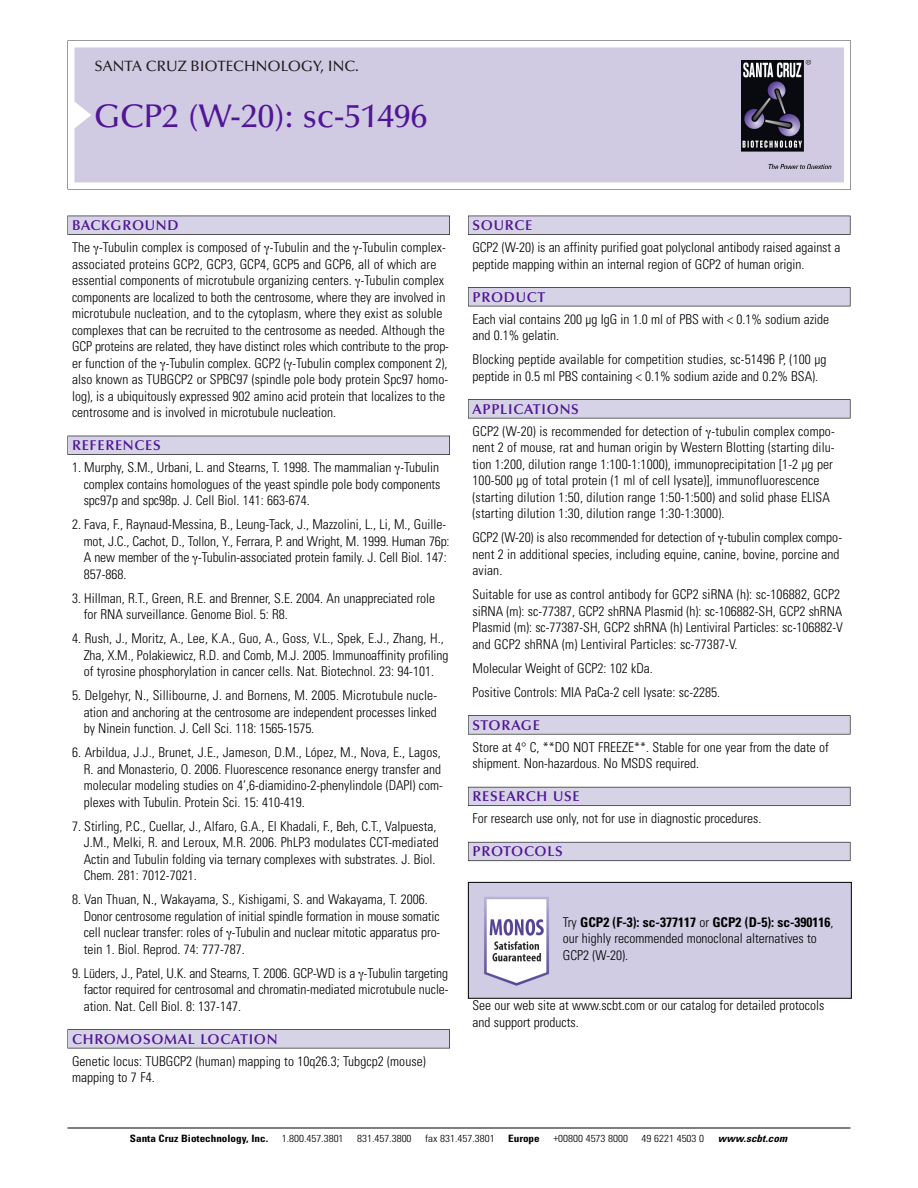
<style>
.page{position:relative;width:918px;height:1188px;background:#fff}
.page>*{position:absolute;margin:0;border:0;box-sizing:border-box;transform-origin:0 0}
.t1{font:500 33px "Optima";color:#511695}
.t2{font:500 15px "Optima";color:#231f20}
.t3{font:600 14.25px "Optima";letter-spacing:.05em;color:#511695}
.t4{font:300 condensed 13.5px/16.5px "Univers";color:#000}
.t5{font:300 condensed 10.2px "Univers";color:#000;scale:1.1 1}
.t6{font:700 condensed 10.2px "Univers";color:#000;scale:1.1 1}
.t7{font:italic 700 condensed 10.2px "Univers";letter-spacing:.005em;color:#000;scale:1.1 1}
.s1{font-weight:700}
</style>
<div class="page">
<svg style="left:68px;top:40px;width:783px;height:149px"></svg>
<div style="left:74px;top:47px;width:770px;height:135px;background:#d1cae3"></div>
<img style="left:741px;top:60px;width:90px;height:108px">
<div style="left:68px;top:216px;width:382px;height:19px;background:#525155"></div>
<div style="left:68px;top:216px;width:381px;height:18px;background:#d7d3e7"></div>
<div style="left:68px;top:436px;width:382px;height:19px;background:#515055"></div>
<div style="left:68px;top:436px;width:381px;height:18px;background:#d7d3e7"></div>
<div style="left:68px;top:1029px;width:382px;height:19px;background:#545357"></div>
<div style="left:68px;top:1030px;width:381px;height:18px;background:#d7d3e7"></div>
<div style="left:468px;top:216px;width:382px;height:19px;background:#525155"></div>
<div style="left:468px;top:216px;width:382px;height:18px;background:#d7d3e7"></div>
<div style="left:468px;top:287px;width:382px;height:19px;background:#525155"></div>
<div style="left:468px;top:288px;width:382px;height:18px;background:#d7d3e7"></div>
<div style="left:468px;top:399px;width:382px;height:19px;background:#545357"></div>
<div style="left:468px;top:400px;width:382px;height:18px;background:#d7d3e7"></div>
<div style="left:468px;top:715px;width:382px;height:19px;background:#575759"></div>
<div style="left:468px;top:716px;width:382px;height:18px;background:#d7d3e7"></div>
<div style="left:468px;top:787px;width:382px;height:19px;background:#5b5a62"></div>
<div style="left:468px;top:787px;width:382px;height:18px;background:#d7d3e7"></div>
<div style="left:468px;top:842px;width:382px;height:19px;background:#66646e"></div>
<div style="left:468px;top:842px;width:382px;height:18px;background:#d7d3e7"></div>
<hr style="left:68px;top:1128px;width:782px;height:1px;background:#000">
<img style="left:470px;top:884px;width:380px;height:113px">
<div style="left:468px;top:882px;width:384px;height:117px;border:1px solid #000"></div>
<p class="t2" style="left:94px;top:61px;width:266px">SANTA CRUZ BIOTECHNOLOGY, INC.</p>
<h1 class="t1" style="left:94px;top:103px;width:334px">GCP2 (W-20): sc-51496</h1>
<p class="t3" style="left:72px;top:219px;width:108px">BACKGROUND</p>
<p class="t4" style="left:72px;top:240px;width:378px">The -Tubulin complex is composed of -Tubulin and the -Tubulin complex&shy;associated proteins GCP2, GCP3, GCP4, GCP5 and GCP6, all of which are essential components of microtubule organizing centers. -Tubulin complex components are localized to both the centrosome, where they are involved in microtubule nucleation, and to the cytoplasm, where they exist as soluble complexes that can be recruited to the centrosome as needed. Although the GCP proteins are related, they have distinct roles which contribute to the prop&shy;er function of the -Tubulin complex. GCP2 ( -Tubulin complex component 2), also known as TUBGCP2 or SPBC97 (spindle pole body protein Spc97 homo&shy;log), is a ubiquitously expressed 902 amino acid protein that localizes to the centrosome and is involved in microtubule nucleation.</p>
<p class="t3" style="left:72px;top:440px;width:90px">REFERENCES</p>
<p class="t4" style="left:84px;top:460px;width:358px;text-align:justify;text-indent:-12px">1. Murphy, S.M., Urbani, L. and Stearns, T. 1998. The mammalian -Tubulin complex contains homologues of the yeast spindle pole body components spc97p and spc98p. J. Cell Biol. 141: 663-674.</p>
<p class="t4" style="left:84px;top:517px;width:367px;text-indent:-12px">2. Fava, F., Raynaud-Messina, B., Leung-Tack, J., Mazzolini, L., Li, M., Guille&shy;mot, J.C., Cachot, D., Tollon, Y., Ferrara, P. and Wright, M. 1999. Human 76p:<br>A new member of the -Tubulin-associated protein family. J. Cell Biol. 147:<br>857-868.</p>
<p class="t4" style="left:84px;top:591px;width:353px;text-indent:-12px">3. Hillman, R.T., Green, R.E. and Brenner, S.E. 2004. An unappreciated role for RNA surveillance. Genome Biol. 5: R8.</p>
<p class="t4" style="left:84px;top:631px;width:366px;text-indent:-12px">4. Rush, J., Moritz, A., Lee, K.A., Guo, A., Goss, V.L., Spek, E.J., Zhang, H.,<br>Zha, X.M., Polakiewicz, R.D. and Comb, M.J. 2005. Immunoaffinity profiling of tyrosine phosphorylation in cancer cells. Nat. Biotechnol. 23: 94-101.</p>
<p class="t4" style="left:84px;top:688px;width:355px;text-align:justify;text-indent:-12px">5. Delgehyr, N., Sillibourne, J. and Bornens, M. 2005. Microtubule nucle&shy;ation and anchoring at the centrosome are independent processes linked by Ninein function. J. Cell Sci. 118: 1565-1575.</p>
<p class="t4" style="left:84px;top:745px;width:361px;text-indent:-12px">6. Arbildua, J.J., Brunet, J.E., Jameson, D.M., López, M., Nova, E., Lagos, R. and Monasterio, O. 2006. Fluorescence resonance energy transfer and molecular modeling studies on 4’,6-diamidino-2-phenylindole (DAPI) com&shy;plexes with Tubulin. Protein Sci. 15: 410-419.</p>
<p class="t4" style="left:84px;top:819px;width:357px;text-indent:-12px">7. Stirling, P.C., Cuellar, J., Alfaro, G.A., El Khadali, F., Beh, C.T., Valpuesta, J.M., Melki, R. and Leroux, M.R. 2006. PhLP3 modulates CCT-mediated Actin and Tubulin folding via ternary complexes with substrates. J. Biol.<br>Chem. 281: 7012-7021.</p>
<p class="t4" style="left:84px;top:892px;width:358px;text-indent:-12px">8. Van Thuan, N., Wakayama, S., Kishigami, S. and Wakayama, T. 2006.<br>Donor centrosome regulation of initial spindle formation in mouse somatic cell nuclear transfer: roles of -Tubulin and nuclear mitotic apparatus pro&shy;tein 1. Biol. Reprod. 74: 777-787.</p>
<p class="t4" style="left:84px;top:966px;width:366px;text-align:justify;text-indent:-12px">9. Lüders, J., Patel, U.K. and Stearns, T. 2006. GCP-WD is a -Tubulin targeting factor required for centrosomal and chromatin-mediated microtubule nucle&shy;ation. Nat. Cell Biol. 8: 137-147.</p>
<p class="t3" style="left:72px;top:1033px;width:207px">CHROMOSOMAL LOCATION</p>
<p class="t4" style="left:72px;top:1054px;width:355px">Genetic locus: TUBGCP2 (human) mapping to 10q26.3; Tubgcp2 (mouse) mapping to 7 F4.</p>
<p class="t3" style="left:473px;top:219px;width:61px">SOURCE</p>
<p class="t4" style="left:473px;top:240px;width:369px">GCP2 (W-20) is an affinity purified goat polyclonal antibody raised against a peptide mapping within an internal region of GCP2 of human origin.</p>
<p class="t3" style="left:473px;top:291px;width:74px">PRODUCT</p>
<p class="t4" style="left:473px;top:312px;width:358px">Each vial contains 200 µg IgG in 1.0 ml of PBS with &lt; 0.1% sodium azide and 0.1% gelatin.</p>
<p class="t4" style="left:473px;top:352px;width:356px">Blocking peptide available for competition studies, sc-51496 P, (100 µg peptide in 0.5 ml PBS containing &lt; 0.1% sodium azide and 0.2% BSA).</p>
<p class="t3" style="left:473px;top:403px;width:108px">APPLICATIONS</p>
<p class="t4" style="left:473px;top:424px;width:364px">GCP2 (W-20) is recommended for detection of -tubulin complex compo&shy;nent 2 of mouse, rat and human origin by Western Blotting (starting dilu&shy;tion 1:200, dilution range 1:100-1:1000), immunoprecipitation [1-2 µg per 100-500 µg of total protein (1 ml of cell lysate)], immunofluorescence (starting dilution 1:50, dilution range 1:50-1:500) and solid phase ELISA (starting dilution 1:30, dilution range 1:30-1:3000).</p>
<p class="t4" style="left:473px;top:530px;width:371px">GCP2 (W-20) is also recommended for detection of -tubulin complex compo&shy;nent 2 in additional species, including equine, canine, bovine, porcine and avian.</p>
<p class="t4" style="left:473px;top:587px;width:372px">Suitable for use as control antibody for GCP2 siRNA (h): sc-106882, GCP2 siRNA (m): sc-77387, GCP2 shRNA Plasmid (h): sc-106882-SH, GCP2 shRNA Plasmid (m): sc-77387-SH, GCP2 shRNA (h) Lentiviral Particles: sc-106882-V and GCP2 shRNA (m) Lentiviral Particles: sc-77387-V.</p>
<p class="t4" style="left:473px;top:657px;width:249px;line-height:24px">Molecular Weight of GCP2: 102 kDa.<br>Positive Controls: MIA PaCa-2 cell lysate: sc-2285.</p>
<p class="t3" style="left:473px;top:719px;width:69px">STORAGE</p>
<p class="t4" style="left:473px;top:740px;width:358px">Store at 4° C, **DO NOT FREEZE**. Stable for one year from the date of shipment. Non-hazardous. No MSDS required.</p>
<p class="t3" style="left:473px;top:791px;width:109px">RESEARCH USE</p>
<p class="t4" style="left:473px;top:811px;width:290px">For research use only, not for use in diagnostic procedures.</p>
<p class="t3" style="left:473px;top:846px;width:92px">PROTOCOLS</p>
<p class="t4" style="left:563px;top:915px;width:272px">Try <span class="s1">GCP2 (F-3): sc-377117</span> or <span class="s1">GCP2 (D-5): sc-390116</span>, our highly recommended monoclonal alternatives to<br>GCP2 (W-20).</p>
<p class="t4" style="left:473px;top:998px;width:353px">See our web site at www.scbt.com or our catalog for detailed protocols and support products.</p>
<p class="t6" style="left:130px;top:1135px;width:127px">Santa Cruz Biotechnology, Inc.</p>
<p class="t5" style="left:282px;top:1135px;width:58px">1.800.457.3801</p>
<p class="t5" style="left:357px;top:1135px;width:51px">831.457.3800</p>
<p class="t5" style="left:425px;top:1135px;width:65px">fax 831.457.3801</p>
<p class="t6" style="left:508px;top:1135px;width:30px">Europe</p>
<p class="t5" style="left:553px;top:1135px;width:69px">+00800 4573 8000</p>
<p class="t5" style="left:642px;top:1135px;width:58px">49 6221 4503 0</p>
<p class="t7" style="left:718px;top:1135px;width:64px">www.scbt.com</p>
</div>
